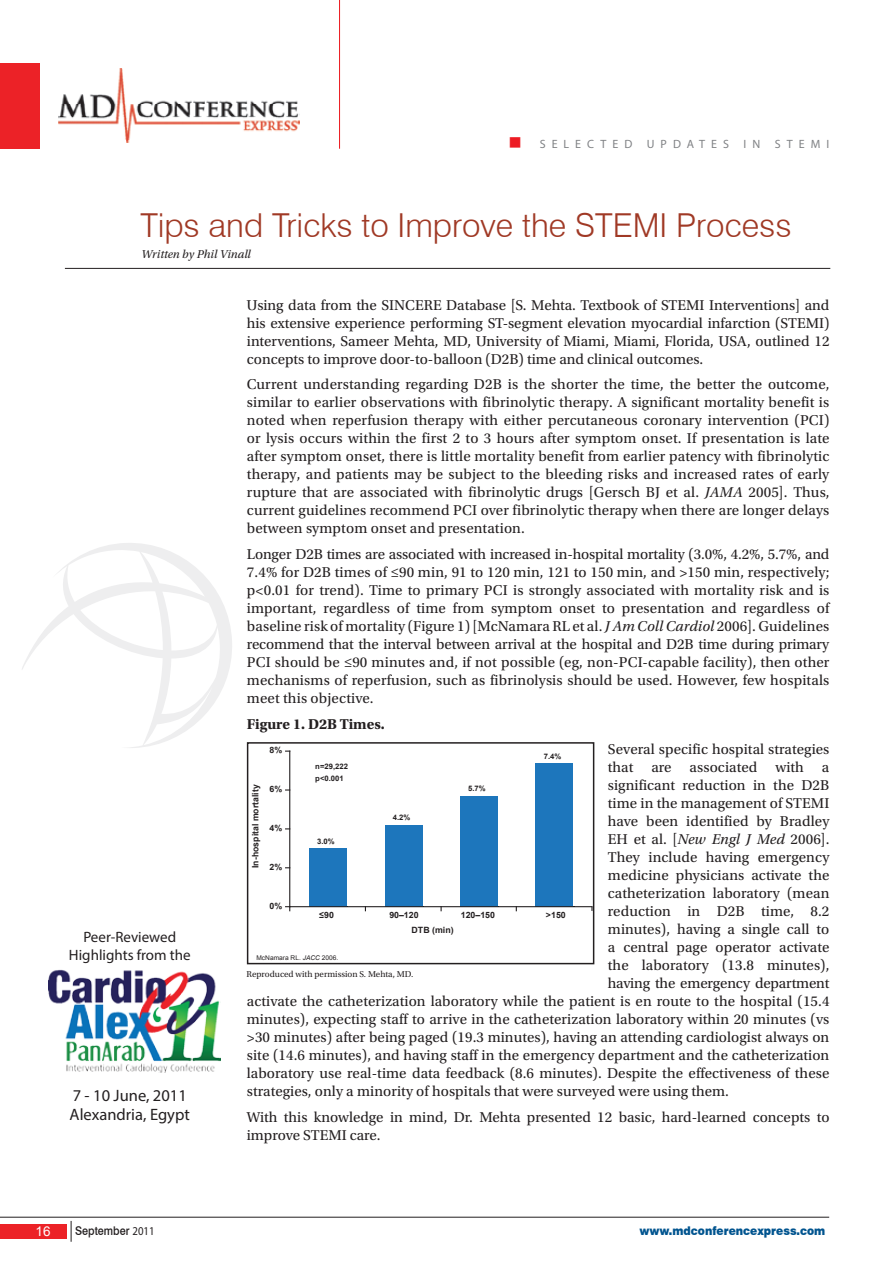
<style>
.page{position:relative;width:893px;height:1263px;background:#fff}
.page>*{position:absolute;margin:0;border:0;box-sizing:border-box;transform-origin:0 0}
.t1{font:300 33px "Swiss 721 BT";color:#a03925}
.t2{font:16.5px/19.8px "Myriad Pro";color:#231f20}
.t3{font:15px/18px "Utopia Std";letter-spacing:.005em;color:#231f20;text-align:justify}
.t4{font:15px/18px "Myriad Pro";color:#231f20;text-align:center}
.t5{font:700 15px "Utopia Std";color:#231f20}
.t6{font:13.5px "Arial";color:#fff}
.t7{font:900 12px "Swiss 721 BT";color:#00548f;scale:.9 1}
.t8{font:12px "Myriad Pro";letter-spacing:.5em;color:#808285}
.t9{font:italic 12px "Utopia Std";color:#231f20}
.t10{font:500 12px "Swiss 721 BT";color:#231f20;scale:.9 1}
.t11{font:9px "Utopia Std";color:#231f20}
.t12{font:700 8.85px "Arial";letter-spacing:.005em;color:#231f20}
.t13{font:700 8.7px "Arial";letter-spacing:-.005em;color:#231f20}
.t14{font:700 7.5px/11.4px "Arial";color:#231f20}
.t15{font:6.45px "Arial";color:#231f20}
.s1{color:#ed1c24}
.s2{font-style:italic}
.s3{font-family:"Myriad Pro";font-weight:400}
</style>
<div class="page">
<img style="left:48px;top:969px;width:172px;height:104px">
<hr style="left:310px;top:907px;width:38px;height:1px;background:#030505">
<hr style="left:385px;top:907px;width:39px;height:1px;background:#030505">
<hr style="left:461px;top:907px;width:38px;height:1px;background:#030505">
<hr style="left:536px;top:907px;width:38px;height:1px;background:#030505">
<div style="left:309px;top:848px;width:38px;height:59px;background:#1d76bc"></div>
<div style="left:385px;top:825px;width:37px;height:82px;background:#1d76bc"></div>
<div style="left:460px;top:796px;width:38px;height:111px;background:#1d76bc"></div>
<div style="left:535px;top:763px;width:38px;height:144px;background:#1d76bc"></div>
<hr style="left:289px;top:751px;width:1px;height:156px;background:#231f20">
<hr style="left:290px;top:906px;width:302px;height:1px;background:#231f20">
<div style="left:247px;top:742px;width:347px;height:222px;border:2px solid #231f20"></div>
<hr style="left:65px;top:268px;width:765px;height:1px;background:#231f20">
<div style="left:0;top:64px;width:40px;height:85px;background:#ec2227"></div>
<hr style="left:339px;top:0;width:1px;height:149px;background:#ec2227">
<svg style="left:22px;top:543px;width:210px;height:205px"></svg>
<img style="left:58px;top:69px;width:241px;height:74px">
<hr style="left:0;top:1217px;width:829px;height:1px;background:#231f20">
<div style="left:0;top:1224px;width:66px;height:14px;background:#ec2227"></div>
<svg style="left:71px;top:1221px;width:1px;height:21px"></svg>
<p class="t8" style="left:508px;top:136px;width:322px"><span class="s1">■</span> SELECTED UPDATES IN STEMI</p>
<h1 class="t1" style="left:141px;top:205px;width:653px">Tips and Tricks to Improve the STEMI Process</h1>
<p class="t9" style="left:141px;top:248px;width:111px">Written by Phil Vinall</p>
<p class="t4" style="left:69px;top:928px;width:123px">Peer-Reviewed<br>Highlights from the</p>
<p class="t2" style="left:70px;top:1085px;width:122px">7 - 10 June, 2011<br>Alexandria, Egypt</p>
<p class="t3" style="left:247px;top:296px;width:584px">Using data from the SINCERE Database [S. Mehta. Textbook of STEMI Interventions] and his extensive experience performing ST-segment elevation myocardial infarction (STEMI) interventions, Sameer Mehta, MD, University of Miami, Miami, Florida, USA, outlined 12 concepts to improve door-to-balloon (D2B) time and clinical outcomes.</p>
<p class="t3" style="left:247px;top:376px;width:584px">Current understanding regarding D2B is the shorter the time, the better the outcome, similar to earlier observations with fibrinolytic therapy. A significant mortality benefit is noted when reperfusion therapy with either percutaneous coronary intervention (PCI) or lysis occurs within the first 2 to 3 hours after symptom onset. If presentation is late after symptom onset, there is little mortality benefit from earlier patency with fibrinolytic therapy, and patients may be subject to the bleeding risks and increased rates of early rupture that are associated with fibrinolytic drugs [Gersch BJ et al. <span class="s2">JAMA</span> 2005]. Thus, current guidelines recommend PCI over fibrinolytic therapy when there are longer delays between symptom onset and presentation.</p>
<p class="t3" style="left:247px;top:545px;width:584px">Longer D2B times are associated with increased in-hospital mortality (3.0%, 4.2%, 5.7%, and 7.4% for D2B times of ≤90 min, 91 to 120 min, 121 to 150 min, and &gt;150 min, respectively; p&lt;0.01 for trend). Time to primary PCI is strongly associated with mortality risk and is important, regardless of time from symptom onset to presentation and regardless of baseline risk of mortality (Figure 1) [McNamara RL et al. <span class="s2">J Am Coll Cardiol</span> 2006]. Guidelines recommend that the interval between arrival at the hospital and D2B time during primary PCI should be ≤90 minutes and, if not possible (eg, non-PCI-capable facility), then other mechanisms of reperfusion, such as fibrinolysis should be used. However, few hospitals meet this objective.</p>
<p class="t5" style="left:247px;top:715px;width:140px">Figure 1. D2B Times.</p>
<p class="t3" style="left:608px;top:741px;width:223px">Several specific hospital strategies</p>
<p class="t3" style="left:608px;top:759px;width:223px">that are associated with a</p>
<p class="t3" style="left:608px;top:777px;width:223px">significant reduction in the D2B</p>
<p class="t3" style="left:608px;top:795px;width:223px">time in the management of STEMI</p>
<p class="t3" style="left:608px;top:813px;width:223px">have been identified by Bradley</p>
<p class="t3" style="left:608px;top:831px;width:223px">EH et al. [<span class="s2">New Engl J Med</span> 2006].</p>
<p class="t3" style="left:608px;top:849px;width:223px">They include having emergency</p>
<p class="t3" style="left:608px;top:867px;width:223px">medicine physicians activate the</p>
<p class="t3" style="left:608px;top:885px;width:223px">catheterization laboratory (mean</p>
<p class="t3" style="left:608px;top:903px;width:223px">reduction in D2B time, 8.2</p>
<p class="t3" style="left:608px;top:921px;width:223px">minutes), having a single call to</p>
<p class="t3" style="left:608px;top:939px;width:223px">a central page operator activate</p>
<p class="t3" style="left:608px;top:957px;width:223px">the laboratory (13.8 minutes),</p>
<p class="t3" style="left:608px;top:975px;width:223px">having the emergency department</p>
<p class="t3" style="left:247px;top:993px;width:584px">activate the catheterization laboratory while the patient is en route to the hospital (15.4</p>
<p class="t3" style="left:247px;top:1011px;width:584px">minutes), expecting staff to arrive in the catheterization laboratory within 20 minutes (vs</p>
<p class="t3" style="left:247px;top:1029px;width:584px">&gt;30 minutes) after being paged (19.3 minutes), having an attending cardiologist always on</p>
<p class="t3" style="left:247px;top:1047px;width:584px">site (14.6 minutes), and having staff in the emergency department and the catheterization</p>
<p class="t3" style="left:247px;top:1065px;width:584px">laboratory use real-time data feedback (8.6 minutes). Despite the effectiveness of these</p>
<p class="t3" style="left:247px;top:1083px;width:484px">strategies, only a minority of hospitals that were surveyed were using them.</p>
<p class="t3" style="left:247px;top:1108px;width:584px">With this knowledge in mind, Dr. Mehta presented 12 basic, hard-learned concepts to improve STEMI care.</p>
<p class="t13" style="left:269px;top:745px;width:14px">8%</p>
<p class="t14" style="left:544px;top:751px;width:19px">7.4%</p>
<p class="t14" style="left:315px;top:761px;width:34px">n=29,222 p&lt;0.001</p>
<p class="t12" style="left:249px;top:868px;width:85px;rotate:-90deg">In-hospital mortality</p>
<p class="t14" style="left:468px;top:783px;width:19px">5.7%</p>
<p class="t13" style="left:269px;top:783px;width:14px">6%</p>
<p class="t14" style="left:393px;top:812px;width:19px">4.2%</p>
<p class="t13" style="left:269px;top:822px;width:14px">4%</p>
<p class="t14" style="left:317px;top:836px;width:19px">3.0%</p>
<p class="t13" style="left:269px;top:861px;width:14px">2%</p>
<p class="t13" style="left:269px;top:900px;width:14px">0%</p>
<p class="t13" style="left:319px;top:909px;width:16px">≤90</p>
<p class="t13" style="left:389px;top:909px;width:31px">90–120</p>
<p class="t13" style="left:461px;top:909px;width:36px">120–150</p>
<p class="t13" style="left:546px;top:909px;width:21px">&gt;150</p>
<p class="t13" style="left:412px;top:924px;width:44px">DTB (min)</p>
<p class="t15" style="left:256px;top:954px;width:83px">McNamara RL. <span class="s2">JACC</span> 2006.</p>
<p class="t11" style="left:247px;top:969px;width:168px">Reproduced with permission S. Mehta, MD.</p>
<p class="t6" style="left:36px;top:1222px;width:17px">16</p>
<p class="t7" style="left:639px;top:1223px;width:208px">www.mdconferencexpress.com</p>
<p class="t10" style="left:75px;top:1224px;width:90px">September <span class="s3">2011</span></p>
</div>
